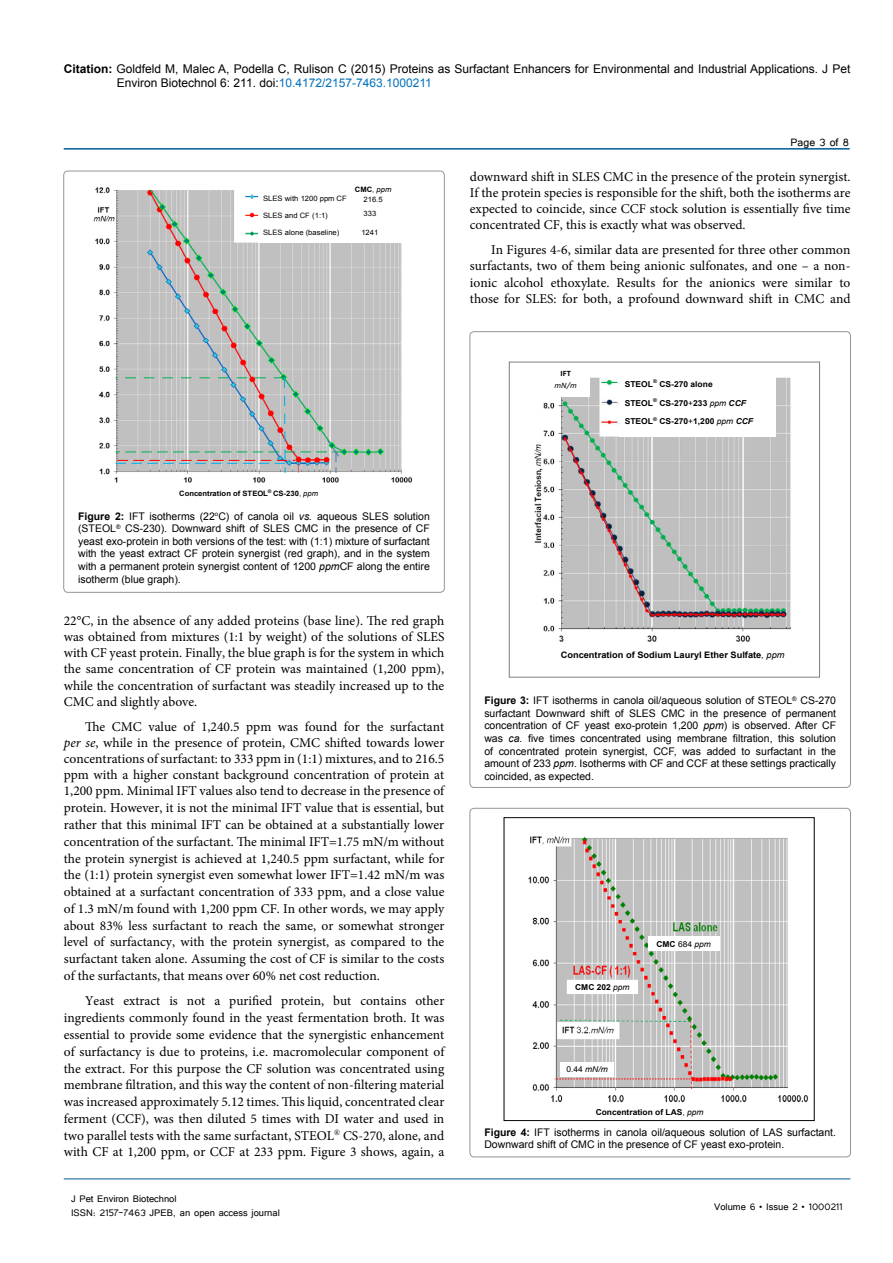
<style>
.page{position:relative;width:893px;height:1263px;background:#fff}
.page>*{position:absolute;margin:0;border:0;box-sizing:border-box;transform-origin:0 0}
.t1{font:13.5px/16.6px "Minion Pro";color:#000;text-align:justify}
.t2{font:13.5px "Tunga";color:#000}
.t3{font:12px/14.4px "Arial";color:#000}
.t4{font:12px/14.4px "Tunga";color:#000}
.t5{font:10.5px/12.6px "Arial";color:#000;text-align:justify}
.t6{font:700 8.85px "Arial";color:#000;scale:1.04 1}
.t7{font:700 8.1px "Arial";color:#000;scale:1.04 1}
.t8{font:8.1px "Arial";color:#000;scale:1.04 1}
.t9{font:italic 8.1px "Calibri";color:#000;scale:1.04 1}
.t10{font:700 8.1px "Calibri";color:#000;scale:1.04 1}
.t11{font:7.35px/10.1px "Arial";letter-spacing:.005em;color:#000;text-align:center;scale:1.04 1}
.t12{font:700 7.35px "Arial";letter-spacing:.005em;color:#000;scale:1.04 1}
.t13{font:700 5.25px "Arial";color:#000;scale:1.04 1}
.t14{font:700 4.8px "Arial";color:#000;scale:1.04 1}
.s1{font-weight:700}
.s2{color:#0072bc}
.s3{font-style:italic}
.s4{font-weight:400}
.s5{font-weight:400;font-style:italic}
</style>
<div class="page">
<hr style="left:64px;top:148px;width:786px;height:2px;background:#005a96">
<hr style="left:64px;top:1179px;width:786px;height:1px;background:#005a96">
<img style="left:93px;top:187px;width:320px;height:296px">
<div style="left:259px;top:192px;width:96px;height:50px;background:#fff"></div>
<div style="left:350px;top:183px;width:54px;height:60px;background:#fff"></div>
<svg style="left:115px;top:377px;width:228px;height:96px;background:#bcbebd"></svg>
<img style="left:534px;top:377px;width:257px;height:265px">
<div style="left:615px;top:406px;width:26px;height:10px;background:#fff"></div>
<div style="left:619px;top:377px;width:157px;height:60px;background:#fff"></div>
<div style="left:542px;top:366px;width:48px;height:31px;background:#fff"></div>
<div style="left:509px;top:362px;width:311px;height:315px;border:1px solid #7f7f7f"></div>
<div style="left:470px;top:808px;width:380px;height:349px;border:1px solid #939598;border-radius:4px"></div>
<img style="left:522px;top:836px;width:287px;height:286px">
<div style="left:648px;top:936px;width:71px;height:15px;background:#fff"></div>
<div style="left:567px;top:980px;width:71px;height:14px;background:#fff"></div>
<div style="left:560px;top:1062px;width:54px;height:14px;background:#fff"></div>
<svg style="left:555px;top:1079px;width:135px;height:1px"></svg>
<div style="left:574px;top:1105px;width:152px;height:15px;background:#fff"></div>
<div style="left:788px;top:814px;width:17px;height:277px;background:#fff"></div>
<svg style="left:809px;top:818px;width:6px;height:304px"></svg>
<div style="left:504px;top:817px;width:310px;height:304px;border:1px solid #000"></div>
<p class="t3" style="left:117px;top:61px;width:735px;text-indent:-53px"><span class="s1">Citation:</span> Goldfeld M, Malec A, Podella C, Rulison C (2015) Proteins as Surfactant Enhancers for Environmental and Industrial Applications. J Pet<br>Environ Biotechnol 6: 211. doi:<span class="s2">10.4172/2157-7463.1000211</span></p>
<p class="t11" style="left:263px;top:194px;width:82px">SLES with 1200 ppm CF</p>
<p class="t11" style="left:263px;top:211px;width:64px">SLES and CF (1:1)</p>
<p class="t11" style="left:263px;top:228px;width:75px">SLES alone (baseline)</p>
<p class="t11" style="left:355px;top:184px;width:37px"><span class="s1">CMC</span>, <span class="s3">ppm<br></span>216.5</p>
<p class="t11" style="left:363px;top:208px;width:14px">333</p>
<p class="t11" style="left:361px;top:227px;width:18px">1241</p>
<p class="t2" style="left:791px;top:133px;width:60px">Page 3 of 8</p>
<p class="t1" style="left:470px;top:168px;width:382px;line-height:16.2px">downward shift in SLES CMC in the presence of the protein synergist.<br>If the protein species is responsible for the shift, both the isotherms are expected to coincide, since CCF stock solution is essentially five time concentrated CF, this is exactly what was observed.</p>
<p class="t1" style="left:470px;top:242px;width:382px;line-height:16.2px;text-indent:21px">In Figures 4-6, similar data are presented for three other common surfactants, two of them being anionic sulfonates, and one – a non&shy;ionic alcohol ethoxylate. Results for the anionics were similar to those for SLES: for both, a profound downward shift in CMC and</p>
<p class="t12" style="left:179px;top:489px;width:87px">Concentration of STEOL</p>
<p class="t14" style="left:268px;top:488px;width:5px">®</p>
<p class="t12" style="left:273px;top:489px;width:45px">CS-230<span class="s4">,</span> <span class="s5">ppm</span></p>
<p class="t5" style="left:78px;top:510px;width:353px"><span class="s1">Figure 2:</span> IFT isotherms (22<sup>o</sup>C) of canola oil <span class="s3">vs.</span> aqueous SLES solution (STEOL<sup>®</sup> CS-230). Downward shift of SLES CMC in the presence of CF yeast exo-protein in both versions of the test: with (1:1) mixture of surfactant with the yeast extract CF protein synergist (red graph), and in the system with a permanent protein synergist content of 1200 <span class="s3">ppm</span>CF along the entire isotherm (blue graph).</p>
<p class="t1" style="left:64px;top:612px;width:382px;line-height:16.2px">22°C, in the absence of any added proteins (base line). The red graph was obtained from mixtures (1:1 by weight) of the solutions of SLES with CF yeast protein. Finally, the blue graph is for the system in which the same concentration of CF protein was maintained (1,200 ppm), while the concentration of surfactant was steadily increased up to the CMC and slightly above.</p>
<p class="t1" style="left:64px;top:718px;width:382px;text-indent:21px">The CMC value of 1,240.5 ppm was found for the surfactant <span class="s3">per se</span>, while in the presence of protein, CMC shifted towards lower concentrations of surfactant: to 333 ppm in (1:1) mixtures, and to 216.5 ppm with a higher constant background concentration of protein at 1,200 ppm. Minimal IFT values also tend to decrease in the presence of protein. However, it is not the minimal IFT value that is essential, but rather that this minimal IFT can be obtained at a substantially lower concentration of the surfactant. The minimal IFT=1.75 mN/m without the protein synergist is achieved at 1,240.5 ppm surfactant, while for the (1:1) protein synergist even somewhat lower IFT=1.42 mN/m was obtained at a surfactant concentration of 333 ppm, and a close value of 1.3 mN/m found with 1,200 ppm CF. In other words, we may apply about 83% less surfactant to reach the same, or somewhat stronger level of surfactancy, with the protein synergist, as compared to the surfactant taken alone. Assuming the cost of CF is similar to the costs of the surfactants, that means over 60% net cost reduction.</p>
<p class="t1" style="left:64px;top:993px;width:382px;text-indent:21px">Yeast extract is not a purified protein, but contains other ingredients commonly found in the yeast fermentation broth. It was essential to provide some evidence that the synergistic enhancement of surfactancy is due to proteins, i.e. macromolecular component of the extract. For this purpose the CF solution was concentrated using membrane filtration, and this way the content of non-filtering material was increased approximately 5.12 times. This liquid, concentrated clear ferment (CCF), was then diluted 5 times with DI water and used in two parallel tests with the same surfactant, STEOL<sup>®</sup> CS-270, alone, and with CF at 1,200 ppm, or CCF at 233 ppm. Figure 3 shows, again, a</p>
<p class="t4" style="left:71px;top:1190px;width:210px">J Pet Environ Biotechnol<br>ISSN: 2157-7463 JPEB, an open access journal</p>
<p class="t10" style="left:560px;top:369px;width:11px">IFT</p>
<p class="t9" style="left:555px;top:380px;width:23px">mN/m</p>
<p class="t7" style="left:625px;top:379px;width:29px">STEOL</p>
<p class="t13" style="left:653px;top:378px;width:5px">®</p>
<p class="t7" style="left:659px;top:379px;width:53px">CS-270 alone</p>
<p class="t7" style="left:625px;top:398px;width:29px">STEOL</p>
<p class="t13" style="left:653px;top:397px;width:5px">®</p>
<p class="t7" style="left:659px;top:398px;width:85px">CS-270<span class="s4">+</span>233 <span class="s5">ppm</span> <span class="s3">CCF</span></p>
<p class="t7" style="left:625px;top:416px;width:29px">STEOL</p>
<p class="t13" style="left:653px;top:415px;width:5px">®</p>
<p class="t7" style="left:659px;top:416px;width:92px">CS-270<span class="s4">+</span>1,200 <span class="s5">ppm</span> <span class="s3">CCF</span></p>
<p class="t6" style="left:561px;top:649px;width:217px">Concentration of Sodium Lauryl Ether Sulfate<span class="s5">, ppm</span></p>
<p class="t5" style="left:484px;top:694px;width:353px"><span class="s1">Figure 3:</span> IFT isotherms in canola oil/aqueous solution of STEOL<sup>®</sup> CS-270 surfactant Downward shift of SLES CMC in the presence of permanent concentration of CF yeast exo-protein 1,200 <span class="s3">ppm</span>) is observed. After CF was <span class="s3">ca.</span> five times concentrated using membrane filtration, this solution of concentrated protein synergist, CCF, was added to surfactant in the amount of 233 <span class="s3">ppm</span>. Isotherms with CF and CCF at these settings practically coincided, as expected.</p>
<p class="t7" style="left:575px;top:981px;width:54px">CMC 202 <span class="s5">ppm</span></p>
<p class="t7" style="left:656px;top:938px;width:54px">CMC <span class="s4">684</span> <span class="s5">ppm</span></p>
<p class="t8" style="left:566px;top:1064px;width:41px">0.44 <span class="s3">mN/m</span></p>
<p class="t7" style="left:596px;top:1106px;width:105px">Concentration of LAS<span class="s4">,</span> <span class="s5">ppm</span></p>
<p class="t5" style="left:484px;top:1127px;width:353px;line-height:11.6px"><span class="s1">Figure 4:</span> IFT isotherms in canola oil/aqueous solution of LAS surfactant.<br>Downward shift of CMC in the presence of CF yeast exo-protein.</p>
<p class="t4" style="left:714px;top:1199px;width:130px">Volume 6 • Issue 2 • 1000211</p>
</div>
